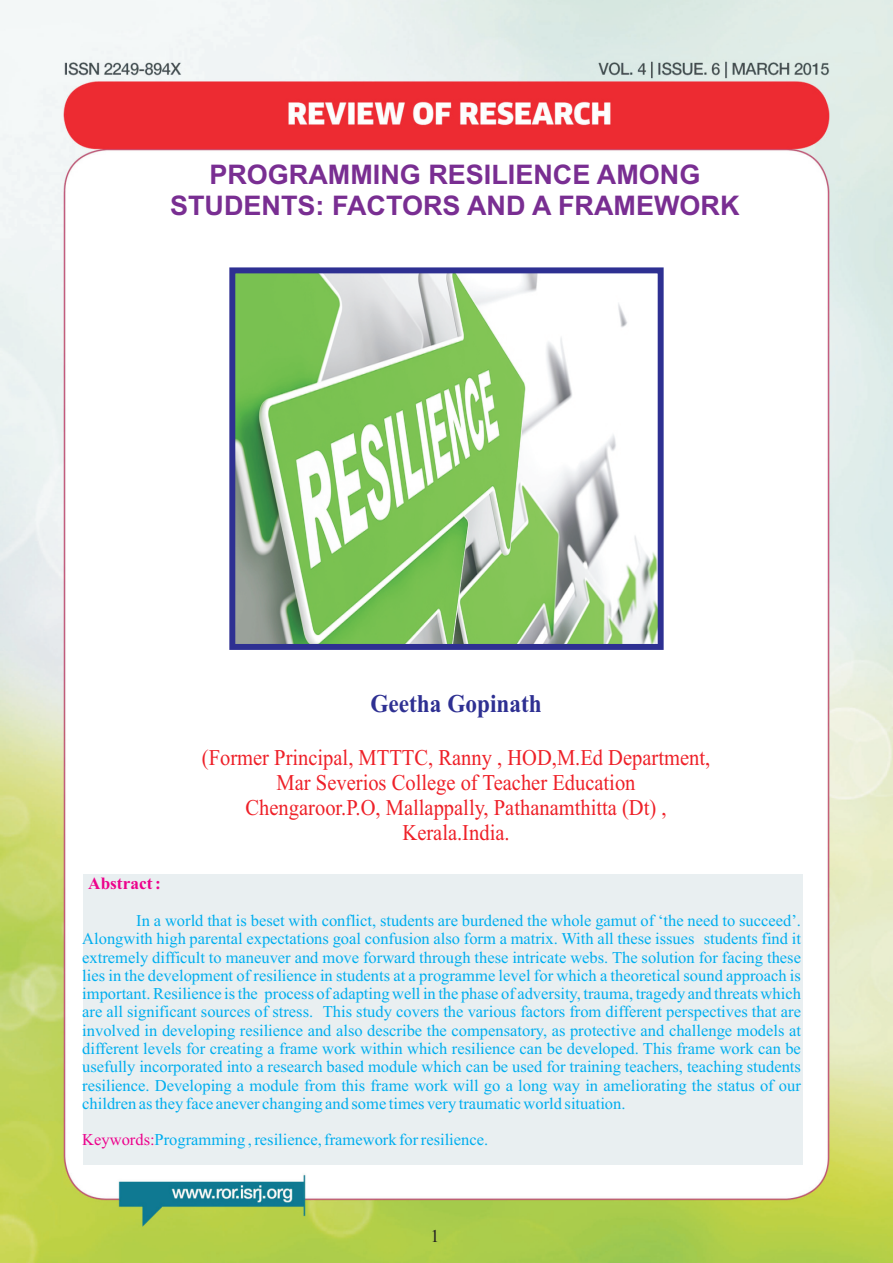
<style>
.page{position:relative;width:893px;height:1263px;background:#fff}
.page>*{position:absolute;margin:0;border:0;box-sizing:border-box;transform-origin:0 0}
.t1{font:700 27px/30.2px "Arial";color:#792e92;text-align:center}
.t2{font:700 25.5px "Times New Roman";color:#2e3092;scale:.91 1}
.t3{font:22.5px/24.9px "Times New Roman";color:#ee2028;text-align:center;scale:.91 1}
.t4{font:18px "Times New Roman";color:#231f20}
.t5{font:700 17.25px "Times New Roman";color:#ed028c}
.t6{font:16.5px/18.3px "Times New Roman";color:#00aeef;text-align:justify}
.s1{color:#ed028c}
</style>
<div class="page">
<img style="left:0;top:0;width:893px;height:1263px">
<div style="left:83px;top:874px;width:720px;height:291px;background:#e9eff1"></div>
<img style="left:236px;top:274px;width:421px;height:369px">
<div style="left:229px;top:267px;width:435px;height:383px;border:6px solid #2e3092"></div>
<h1 class="t1" style="left:170px;top:162px;width:571px">PROGRAMMING RESILIENCE AMONG<br>STUDENTS: FACTORS AND A FRAMEWORK</h1>
<p class="t5" style="left:88px;top:878px;width:74px">Abstract :</p>
<h2 class="t2" style="left:370px;top:694px;width:190px">Geetha Gopinath</h2>
<h3 class="t3" style="left:202px;top:747px;width:560px">(Former Principal, MTTTC, Ranny , HOD,M.Ed Department, Mar Severios College of Teacher Education<br>Chengaroor.P.O, Mallappally, Pathanamthitta (Dt) , Kerala.India.</h3>
<p class="t6" style="left:82px;top:913px;width:720px;text-indent:54px">In a world that is beset with conflict, students are burdened the whole gamut of ‘the need to succeed’.<br>Alongwith high parental expectations goal confusion also form a matrix. With all these issues students find it extremely difficult to maneuver and move forward through these intricate webs. The solution for facing these lies in the development of resilience in students at a programme level for which a theoretical sound approach is important. Resilience is the process of adapting well in the phase of adversity, trauma, tragedy and threats which are all significant sources of stress. This study covers the various factors from different perspectives that are involved in developing resilience and also describe the compensatory, as protective and challenge models at different levels for creating a frame work within which resilience can be developed. This frame work can be usefully incorporated into a research based module which can be used for training teachers, teaching students resilience. Developing a module from this frame work will go a long way in ameliorating the status of our children as they face anever changing and some times very traumatic world situation.</p>
<p class="t6" style="left:82px;top:1132px;width:407px"><span class="s1">Keywords:</span>Programming , resilience, framework for resilience.</p>
<p class="t4" style="left:431px;top:1229px;width:10px">1</p>
</div>
